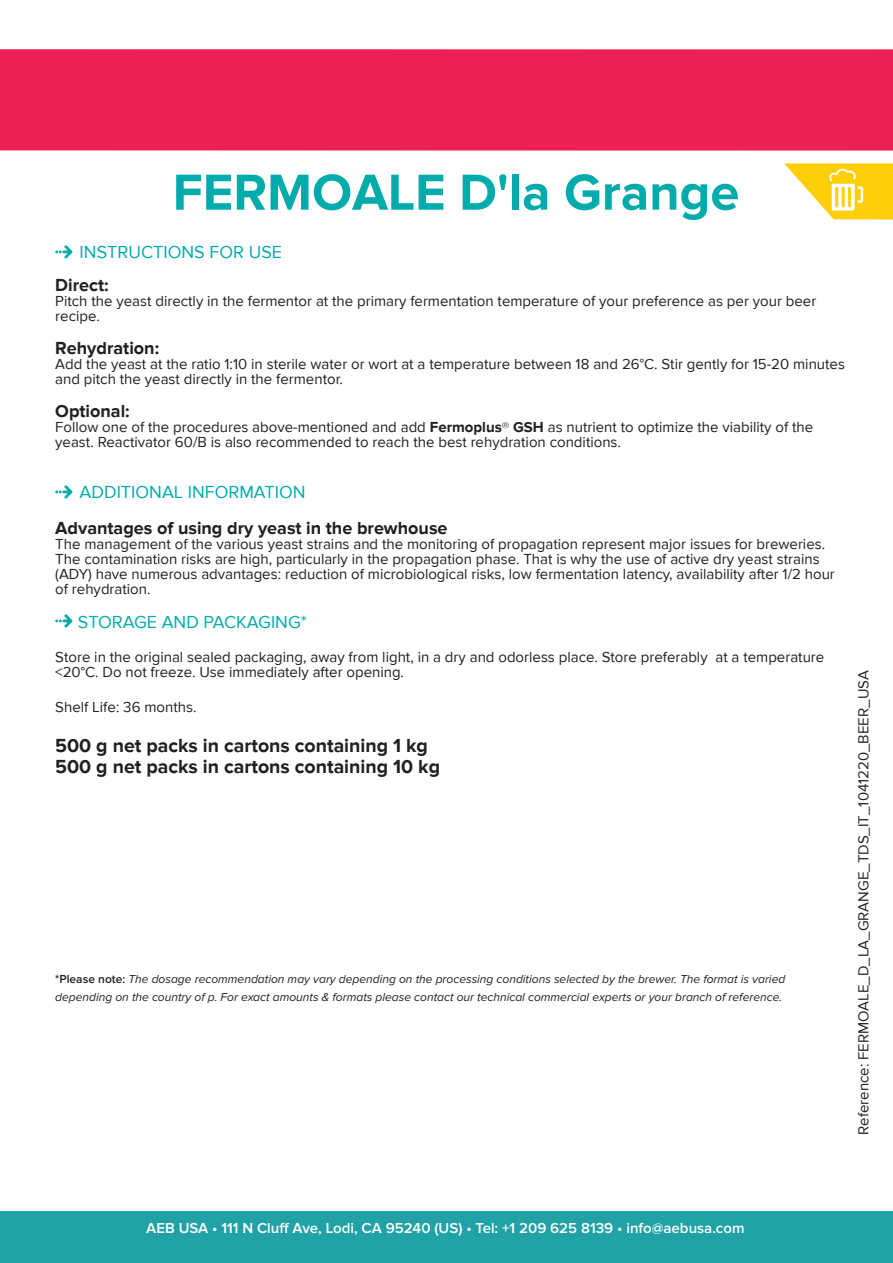
<style>
.page{position:relative;width:893px;height:1263px;background:#fff}
.page>*{position:absolute;margin:0;border:0;box-sizing:border-box;transform-origin:0 0}
.t1{font:700 52.5px "Proxima Nova";color:#00acab}
.t2{font:700 19.5px/21px "Proxima Nova";color:#231f20}
.t3{font:700 18px "Proxima Nova";color:#231f20}
.t4{font:18px "Proxima Nova";color:#00acab}
.t5{font:15px/15px "Proxima Nova";color:#231f20}
.t6{font:600 15px "Proxima Nova";color:#fff}
.t7{font:italic 12px/18px "Proxima Nova";color:#231f20}
.s1{font-weight:700}
.s2{font-weight:600;font-style:normal}
</style>
<div class="page">
<div style="left:1px;top:1210px;width:892px;height:53px;background:#20a2a6"></div>
<div style="left:0;top:49px;width:893px;height:102px;background:#ed2056"></div>
<svg style="left:784px;top:163px;width:109px;height:57px"></svg>
<svg style="left:55px;top:245px;width:17px;height:13px"></svg>
<svg style="left:55px;top:485px;width:17px;height:13px"></svg>
<svg style="left:55px;top:614px;width:17px;height:13px"></svg>
<h1 class="t1" style="left:173px;top:162px;width:568px">FERMOALE D'la Grange</h1>
<p class="t4" style="left:80px;top:242px;width:204px">INSTRUCTIONS FOR USE</p>
<p class="t3" style="left:55px;top:275px;width:55px">Direct:</p>
<p class="t5" style="left:55px;top:294px;width:762px">Pitch the yeast directly in the fermentor at the primary fermentation temperature of your preference as per your beer recipe.</p>
<p class="t3" style="left:55px;top:338px;width:105px">Rehydration:</p>
<p class="t5" style="left:55px;top:357px;width:791px">Add the yeast at the ratio 1:10 in sterile water or wort at a temperature between 18 and 26°C. Stir gently for 15-20 minutes and pitch the yeast directly in the fermentor.</p>
<p class="t3" style="left:55px;top:401px;width:76px">Optional:</p>
<p class="t5" style="left:55px;top:420px;width:760px">Follow one of the procedures above-mentioned and add <span class="s1">Fermoplus® GSH</span> as nutrient to optimize the viability of the yeast. Reactivator 60/B is also recommended to reach the best rehydration conditions.</p>
<p class="t4" style="left:80px;top:482px;width:228px">ADDITIONAL INFORMATION</p>
<p class="t3" style="left:55px;top:518px;width:394px">Advantages of using dry yeast in the brewhouse</p>
<p class="t5" style="left:55px;top:537px;width:781px">The management of the various yeast strains and the monitoring of propagation represent major issues for breweries.<br>The contamination risks are high, particularly in the propagation phase. That is why the use of active dry yeast strains (ADY) have numerous advantages: reduction of microbiological risks, low fermentation latency, availability after 1/2 hour of rehydration.</p>
<p class="t4" style="left:78px;top:611px;width:231px">STORAGE AND PACKAGING*</p>
<p class="t5" style="left:55px;top:650px;width:770px">Store in the original sealed packaging, away from light, in a dry and odorless place. Store preferably at a temperature &lt;20°C. Do not freeze. Use immediately after opening.</p>
<p class="t5" style="left:55px;top:699px;width:143px">Shelf Life: 36 months.</p>
<h2 class="t2" style="left:55px;top:735px;width:386px">500 g net packs in cartons containing 1 kg<br>500 g net packs in cartons containing 10 kg</h2>
<p class="t7" style="left:55px;top:970px;width:731px"><span class="s2">*Please note:</span> The dosage recommendation may vary depending on the processing conditions selected by the brewer. The format is varied depending on the country of p. For exact amounts &amp; formats please contact our technical commercial experts or your branch of reference.</p>
<p class="t5" style="left:856px;top:1134px;width:466px;rotate:-90deg">Reference: FERMOALE_D_LA_GRANGE_TDS_IT_1041220_BEER_USA</p>
<p class="t6" style="left:146px;top:1221px;width:600px">AEB USA • 111 N Cluff Ave, Lodi, CA 95240 (US) • Tel: +1 209 625 8139 • info@aebusa.com</p>
</div>
